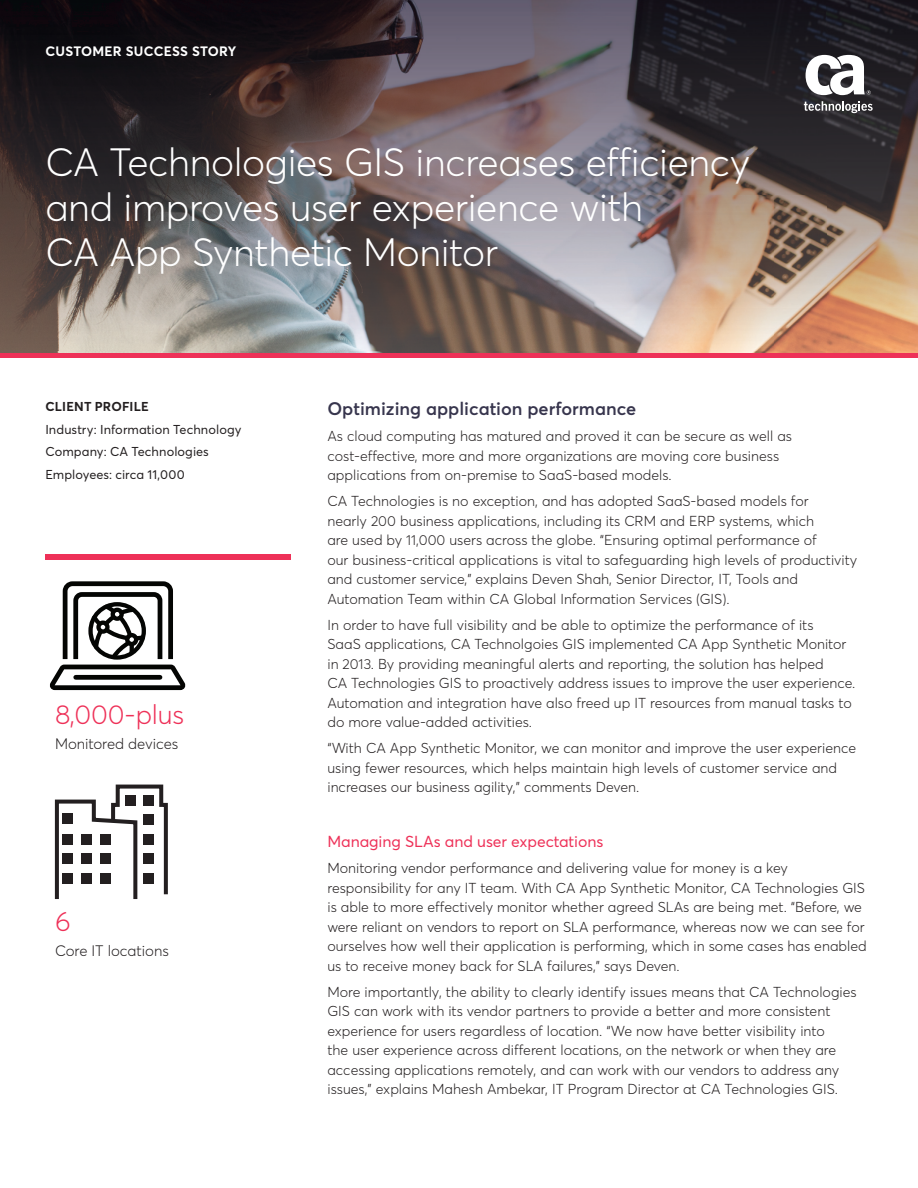
<style>
.page{position:relative;width:918px;height:1188px;background:#fff}
.page>*{position:absolute;margin:0;border:0;box-sizing:border-box;transform-origin:0 0}
.t1{font:300 39px/45px "Averta";letter-spacing:-.01em;color:#fff}
.t2{font:300 27px "Averta";letter-spacing:-.005em;color:#ee3158}
.t3{font:600 18px "Averta";color:#37354d}
.t4{font:15.75px "Averta";letter-spacing:-.005em;color:#ee3158}
.t5{font:300 15px "Averta";letter-spacing:-.005em;color:#231f20}
.t6{font:300 14.25px/19.5px "Averta";color:#231f20}
.t7{font:700 13.5px "Averta";letter-spacing:.02em;color:#fff}
.t8{font:12.75px/22.6px "Averta";letter-spacing:.005em;color:#231f20}
.t9{font:700 12.75px "Averta";letter-spacing:.015em;color:#231f20}
</style>
<div class="page">
<img style="left:0;top:0;width:918px;height:353px">
<svg style="left:804px;top:101px;width:69px;height:12px"></svg>
<svg style="left:806px;top:55px;width:65px;height:40px"></svg>
<div style="left:45px;top:554px;width:246px;height:6px;background:#ee3158"></div>
<div style="left:0;top:353px;width:918px;height:5px;background:#ee3158"></div>
<svg style="left:55px;top:784px;width:113px;height:115px"></svg>
<div style="left:63px;top:813px;width:10px;height:10px;background:#231f20"></div>
<div style="left:63px;top:834px;width:10px;height:11px;background:#231f20"></div>
<div style="left:81px;top:834px;width:10px;height:11px;background:#231f20"></div>
<div style="left:63px;top:854px;width:10px;height:10px;background:#231f20"></div>
<div style="left:81px;top:854px;width:10px;height:10px;background:#231f20"></div>
<div style="left:63px;top:873px;width:10px;height:10px;background:#231f20"></div>
<div style="left:81px;top:873px;width:10px;height:10px;background:#231f20"></div>
<div style="left:100px;top:834px;width:10px;height:11px;background:#231f20"></div>
<div style="left:100px;top:854px;width:10px;height:10px;background:#231f20"></div>
<div style="left:100px;top:873px;width:10px;height:10px;background:#231f20"></div>
<div style="left:144px;top:834px;width:10px;height:11px;background:#231f20"></div>
<div style="left:144px;top:854px;width:10px;height:10px;background:#231f20"></div>
<div style="left:144px;top:815px;width:10px;height:10px;background:#231f20"></div>
<div style="left:144px;top:795px;width:10px;height:10px;background:#231f20"></div>
<div style="left:126px;top:795px;width:10px;height:10px;background:#231f20"></div>
<div style="left:144px;top:873px;width:10px;height:10px;background:#231f20"></div>
<svg style="left:50px;top:581px;width:135px;height:109px"></svg>
<div style="left:111px;top:608px;width:13px;height:13px;border:4px solid #040503;border-radius:50%"></div>
<div style="left:96px;top:621px;width:14px;height:13px;border:4px solid #040503;border-radius:50%"></div>
<div style="left:125px;top:633px;width:13px;height:13px;border:4px solid #040503;border-radius:50%"></div>
<p class="t7" style="left:45px;top:46px;width:192px">CUSTOMER SUCCESS STORY</p>
<h1 class="t1" style="left:45px;top:143px;width:706px">CA Technologies GIS increases efficiency and improves user experience with<br>CA App Synthetic Monitor</h1>
<p class="t9" style="left:45px;top:402px;width:105px">CLIENT PROFILE</p>
<p class="t8" style="left:45px;top:419px;width:198px">Industry: Information Technology<br>Company: CA Technologies<br>Employees: circa 11,000</p>
<h2 class="t2" style="left:55px;top:704px;width:131px">8,000-plus</h2>
<p class="t5" style="left:55px;top:738px;width:125px">Monitored devices</p>
<h2 class="t2" style="left:55px;top:911px;width:17px">6</h2>
<p class="t5" style="left:55px;top:945px;width:115px">Core IT locations</p>
<p class="t3" style="left:327px;top:402px;width:310px">Optimizing application performance</p>
<p class="t6" style="left:327px;top:428px;width:466px">As cloud computing has matured and proved it can be secure as well as cost-effective, more and more organizations are moving core business applications from on-premise to SaaS-based models.</p>
<p class="t6" style="left:327px;top:493px;width:531px">CA Technologies is no exception, and has adopted SaaS-based models for<br>nearly 200 business applications, including its CRM and ERP systems, which<br>are used by 11,000 users across the globe. “Ensuring optimal performance of<br>our business-critical applications is vital to safeguarding high levels of productivity and customer service,” explains Deven Shah, Senior Director, IT, Tools and Automation Team within CA Global Information Services (GIS).</p>
<p class="t6" style="left:327px;top:616px;width:530px">In order to have full visibility and be able to optimize the performance of its<br>SaaS applications, CA Technolgoies GIS implemented CA App Synthetic Monitor in 2013. By providing meaningful alerts and reporting, the solution has helped<br>CA Technologies GIS to proactively address issues to improve the user experience.<br>Automation and integration have also freed up IT resources from manual tasks to do more value-added activities.</p>
<p class="t6" style="left:327px;top:740px;width:530px">“With CA App Synthetic Monitor, we can monitor and improve the user experience using fewer resources, which helps maintain high levels of customer service and increases our business agility,” comments Deven.</p>
<p class="t4" style="left:327px;top:836px;width:277px">Managing SLAs and user expectations</p>
<p class="t6" style="left:327px;top:860px;width:541px">Monitoring vendor performance and delivering value for money is a key responsibility for any IT team. With CA App Synthetic Monitor, CA Technologies GIS is able to more effectively monitor whether agreed SLAs are being met. “Before, we were reliant on vendors to report on SLA performance, whereas now we can see for ourselves how well their application is performing, which in some cases has enabled us to receive money back for SLA failures,” says Deven.</p>
<p class="t6" style="left:327px;top:983px;width:531px">More importantly, the ability to clearly identify issues means that CA Technologies GIS can work with its vendor partners to provide a better and more consistent experience for users regardless of location. “We now have better visibility into<br>the user experience across different locations, on the network or when they are accessing applications remotely, and can work with our vendors to address any issues,” explains Mahesh Ambekar, IT Program Director at CA Technologies GIS.</p>
</div>
